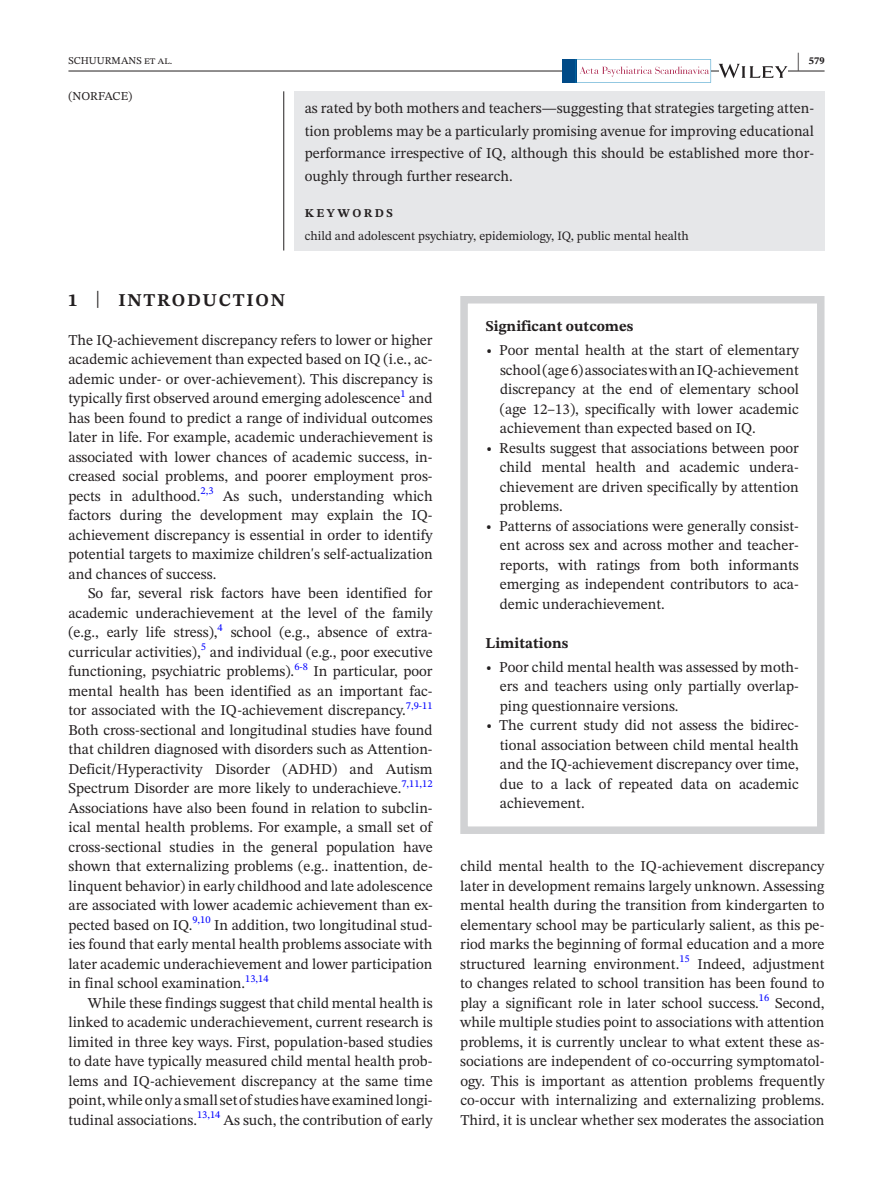
<style>
.page{position:relative;width:893px;height:1195px;background:#fff}
.page>*{position:absolute;margin:0;border:0;box-sizing:border-box;transform-origin:0 0}
.t1{font:700 21px "STIX Two Text";color:#231f20;scale:.42 1}
.t2{font:700 18px "STIX Two Text";letter-spacing:.1em;color:#231f20}
.t3{font:15px/19.5px "STIX Two Text";color:#231f20;text-align:justify}
.t4{font:700 15px "STIX Two Text";color:#231f20}
.t5{font:12.75px "STIX Two Text";color:#231f20}
.t6{font:12px "STIX Two Text";color:#231f20}
.t7{font:700 12px "STIX Two Text";letter-spacing:.2em;color:#231f20}
.t8{font:10.5px "STIX Two Text";color:#00f}
.t9{font:10.5px "STIX Two Text";color:#231f20}
.t10{font:700 10.5px "STIX Two Text";color:#231f20}
.s1{font-weight:400;font-size:23.7px}
</style>
<div class="page">
<hr style="left:68px;top:71px;width:756px;height:1px;background:#231f20">
<div style="left:562px;top:59px;width:15px;height:24px;background:#004a87"></div>
<svg style="left:575px;top:59px;width:136px;height:24px"></svg>
<svg style="left:719px;top:64px;width:68px;height:14px"></svg>
<div style="left:294px;top:91px;width:530px;height:159px;background:#e6e7e9"></div>
<hr style="left:283px;top:91px;width:1px;height:159px;background:#231f20">
<div style="left:460px;top:296px;width:364px;height:538px;border:8px solid #d1d2d4"></div>
<h1 class="t1" style="left:797px;top:45px;width:8px">|</h1>
<p class="t9" style="left:68px;top:53px;width:105px">SCHUURMANS et al.</p>
<p class="t10" style="left:809px;top:53px;width:17px">579</p>
<p class="t6" style="left:68px;top:88px;width:65px">(NORFACE)</p>
<p class="t3" style="left:305px;top:97px;width:511px;line-height:22.5px">as rated by both mothers and teachers—suggesting that strategies targeting atten&shy;tion problems may be a particularly promising avenue for improving educational performance irrespective of IQ, although this should be established more thor&shy;oughly through further research.</p>
<p class="t7" style="left:305px;top:204px;width:90px">KEYWORDS</p>
<p class="t5" style="left:305px;top:227px;width:386px">child and adolescent psychiatry, epidemiology, IQ, public mental health</p>
<p class="t2" style="left:68px;top:287px;width:218px">1 <span class="s1">|</span> INTRODUCTION</p>
<p class="t3" style="left:68px;top:330px;width:366px">The IQ-achievement discrepancy refers to lower or higher academic achievement than expected based on IQ (i.e., ac&shy;ademic under- or over-achievement). This discrepancy is typically first observed around emerging adolescence</p>
<p class="t8" style="left:401px;top:386px;width:7px">1</p>
<p class="t3" style="left:68px;top:389px;width:366px;text-indent:340px">and has been found to predict a range of individual outcomes later in life. For example, academic underachievement is associated with lower chances of academic success, in&shy;creased social problems, and poorer employment pros&shy;pects in adulthood.</p>
<p class="t8" style="left:201px;top:483px;width:15px">2,3</p>
<p class="t3" style="left:68px;top:486px;width:366px;text-indent:154px">As such, understanding which factors during the development may explain the IQ&shy;achievement discrepancy is essential in order to identify potential targets to maximize children's self-actualization and chances of success.</p>
<p class="t3" style="left:68px;top:584px;width:366px;text-indent:20px">So far, several risk factors have been identified for academic underachievement at the level of the family (e.g., early life stress),</p>
<p class="t8" style="left:218px;top:620px;width:7px">4</p>
<p class="t3" style="left:231px;top:623px;width:204px">school (e.g., absence of extra-</p>
<p class="t3" style="left:68px;top:642px;width:134px">curricular activities),</p>
<p class="t8" style="left:201px;top:639px;width:7px">5</p>
<p class="t3" style="left:68px;top:642px;width:366px;text-indent:141px">and individual (e.g., poor executive functioning, psychiatric problems).</p>
<p class="t8" style="left:294px;top:659px;width:15px">6-8</p>
<p class="t3" style="left:68px;top:662px;width:366px;text-indent:245px">In particular, poor mental health has been identified as an important fac&shy;tor associated with the IQ-achievement discrepancy.</p>
<p class="t8" style="left:406px;top:698px;width:28px">7,9-11</p>
<p class="t3" style="left:68px;top:720px;width:366px">Both cross-sectional and longitudinal studies have found that children diagnosed with disorders such as Attention-Deficit/Hyperactivity Disorder (ADHD) and Autism Spectrum Disorder are more likely to underachieve.</p>
<p class="t8" style="left:401px;top:776px;width:33px">7,11,12</p>
<p class="t3" style="left:68px;top:798px;width:366px">Associations have also been found in relation to subclin&shy;ical mental health problems. For example, a small set of cross-sectional studies in the general population have shown that externalizing problems (e.g.. inattention, de&shy;linquent behavior) in early childhood and late adolescence are associated with lower academic achievement than ex&shy;pected based on IQ.</p>
<p class="t8" style="left:192px;top:912px;width:20px">9,10</p>
<p class="t3" style="left:68px;top:915px;width:366px;text-indent:146px">In addition, two longitudinal stud&shy;ies found that early mental health problems associate with later academic underachievement and lower participation in final school examination.</p>
<p class="t8" style="left:245px;top:971px;width:25px">13,14</p>
<p class="t3" style="left:68px;top:993px;width:366px;text-indent:20px">While these findings suggest that child mental health is linked to academic underachievement, current research is limited in three key ways. First, population-based studies to date have typically measured child mental health prob&shy;lems and IQ-achievement discrepancy at the same time point,whileonly a smallsetof studieshave examinedlongi&shy;tudinal associations.</p>
<p class="t8" style="left:197px;top:1107px;width:25px">13,14</p>
<p class="t3" style="left:223px;top:1110px;width:211px">As such, the contribution of early</p>
<p class="t4" style="left:486px;top:316px;width:149px">Significant outcomes</p>
<p class="t3" style="left:500px;top:341px;width:301px;text-indent:-14px">• Poor mental health at the start of elementary school(age6)associateswithanIQ-achievement discrepancy at the end of elementary school (age 12–13), specifically with lower academic achievement than expected based on IQ.</p>
<p class="t3" style="left:500px;top:438px;width:300px;text-indent:-14px">• Results suggest that associations between poor child mental health and academic undera&shy;chievement are driven specifically by attention problems.</p>
<p class="t3" style="left:500px;top:516px;width:300px;text-indent:-14px">• Patterns of associations were generally consist&shy;ent across sex and across mother and teacher&shy;reports, with ratings from both informants emerging as independent contributors to aca&shy;demic underachievement.</p>
<p class="t4" style="left:486px;top:632px;width:84px">Limitations</p>
<p class="t3" style="left:500px;top:657px;width:300px;text-indent:-14px">• Poor child mental health was assessed by moth&shy;ers and teachers using only partially overlap&shy;ping questionnaire versions.</p>
<p class="t3" style="left:500px;top:716px;width:300px;text-indent:-14px">• The current study did not assess the bidirec&shy;tional association between child mental health and the IQ-achievement discrepancy over time, due to a lack of repeated data on academic achievement.</p>
<p class="t3" style="left:460px;top:857px;width:366px">child mental health to the IQ-achievement discrepancy later in development remains largely unknown. Assessing mental health during the transition from kindergarten to elementary school may be particularly salient, as this pe&shy;riod marks the beginning of formal education and a more structured learning environment.</p>
<p class="t8" style="left:679px;top:951px;width:12px">15</p>
<p class="t3" style="left:460px;top:954px;width:366px;text-indent:237px">Indeed, adjustment to changes related to school transition has been found to play a significant role in later school success.</p>
<p class="t8" style="left:759px;top:990px;width:12px">16</p>
<p class="t3" style="left:460px;top:993px;width:366px;text-indent:315px">Second, while multiple studies point to associations with attention problems, it is currently unclear to what extent these as&shy;sociations are independent of co-occurring symptomatol&shy;ogy. This is important as attention problems frequently co-occur with internalizing and externalizing problems.<br>Third, it is unclear whether sex moderates the association</p>
</div>
